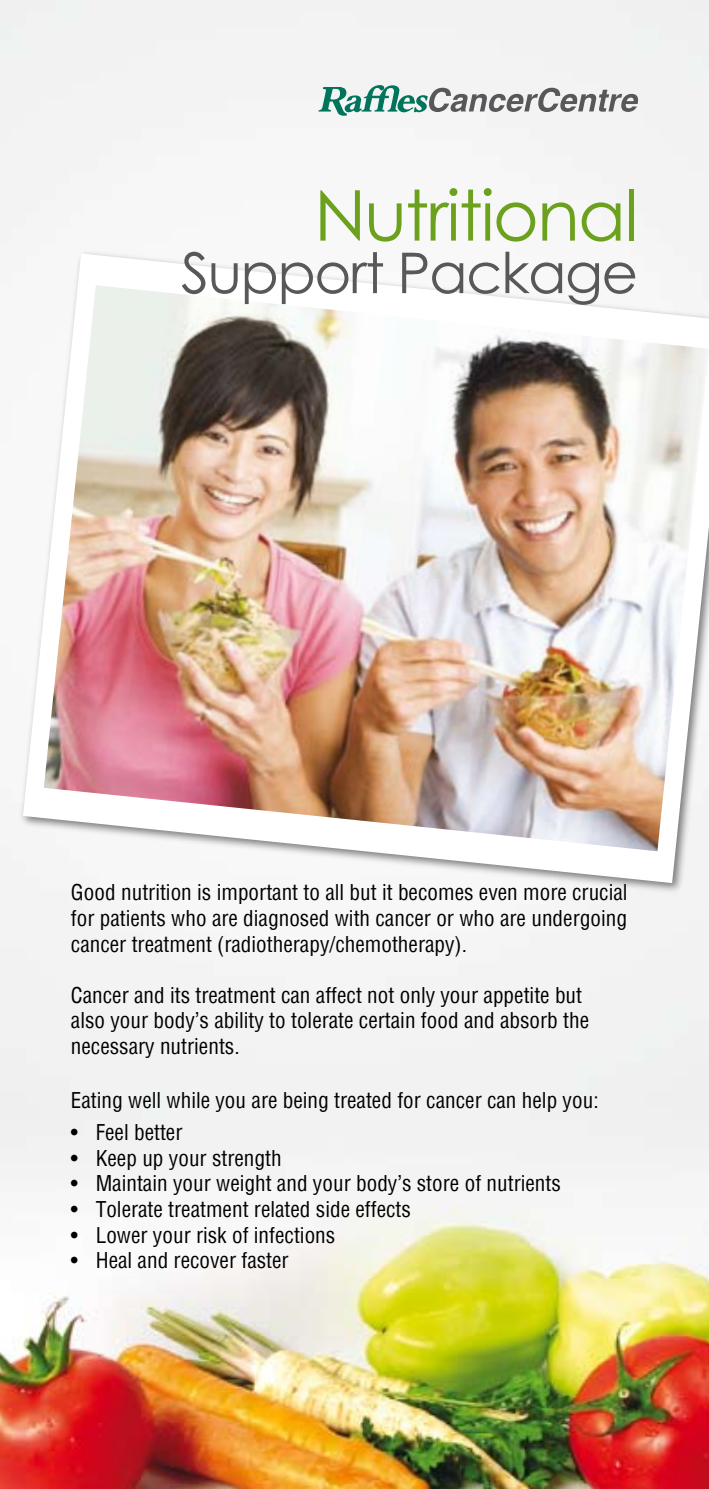
<style>
.page{position:relative;width:709px;height:1489px;background:#fff}
.page>*{position:absolute;margin:0;border:0;box-sizing:border-box;transform-origin:0 0}
.t1{font:70px "Century Gothic";letter-spacing:-.025em;color:#6ca11d}
.t2{font:56.25px "Century Gothic";letter-spacing:-.025em;color:#58585a}
.t3{font:condensed 21.25px/25.5px "Helvetica";color:#000}
</style>
<div class="page">
<img style="left:0;top:0;width:709px;height:1488px">
<div style="left:18px;top:248px;width:691px;height:647px;background:#f7f7f7"></div>
<svg style="left:23px;top:253px;width:662px;height:630px"></svg>
<img style="left:44px;top:285px;width:665px;height:566px">
<svg style="left:318px;top:85px;width:320px;height:31px"></svg>
<h1 class="t1" style="left:314px;top:166px;width:325px">Nutritional</h1>
<h2 class="t2" style="left:181px;top:233px;width:458px">Support Package</h2>
<p class="t3" style="left:71px;top:879px;width:558px;text-align:justify">Good nutrition is important to all but it becomes even more crucial for patients who are diagnosed with cancer or who are undergoing cancer treatment (radiotherapy/chemotherapy).</p>
<p class="t3" style="left:71px;top:981px;width:520px">Cancer and its treatment can affect not only your appetite but also your body’s ability to tolerate certain food and absorb the necessary nutrients.</p>
<p class="t3" style="left:96px;top:1083px;width:504px;line-height:32.5px;text-indent:-25px">Eating well while you are being treated for cancer can help you:<br>Feel better</p>
<p class="t3" style="left:96px;top:1145px;width:467px">Keep up your strength<br>Maintain your weight and your body’s store of nutrients Tolerate treatment related side effects<br>Lower your risk of infections<br>Heal and recover faster</p>
<p class="t3" style="left:71px;top:1119px;width:9px;text-align:justify">• • • • • •</p>
</div>
